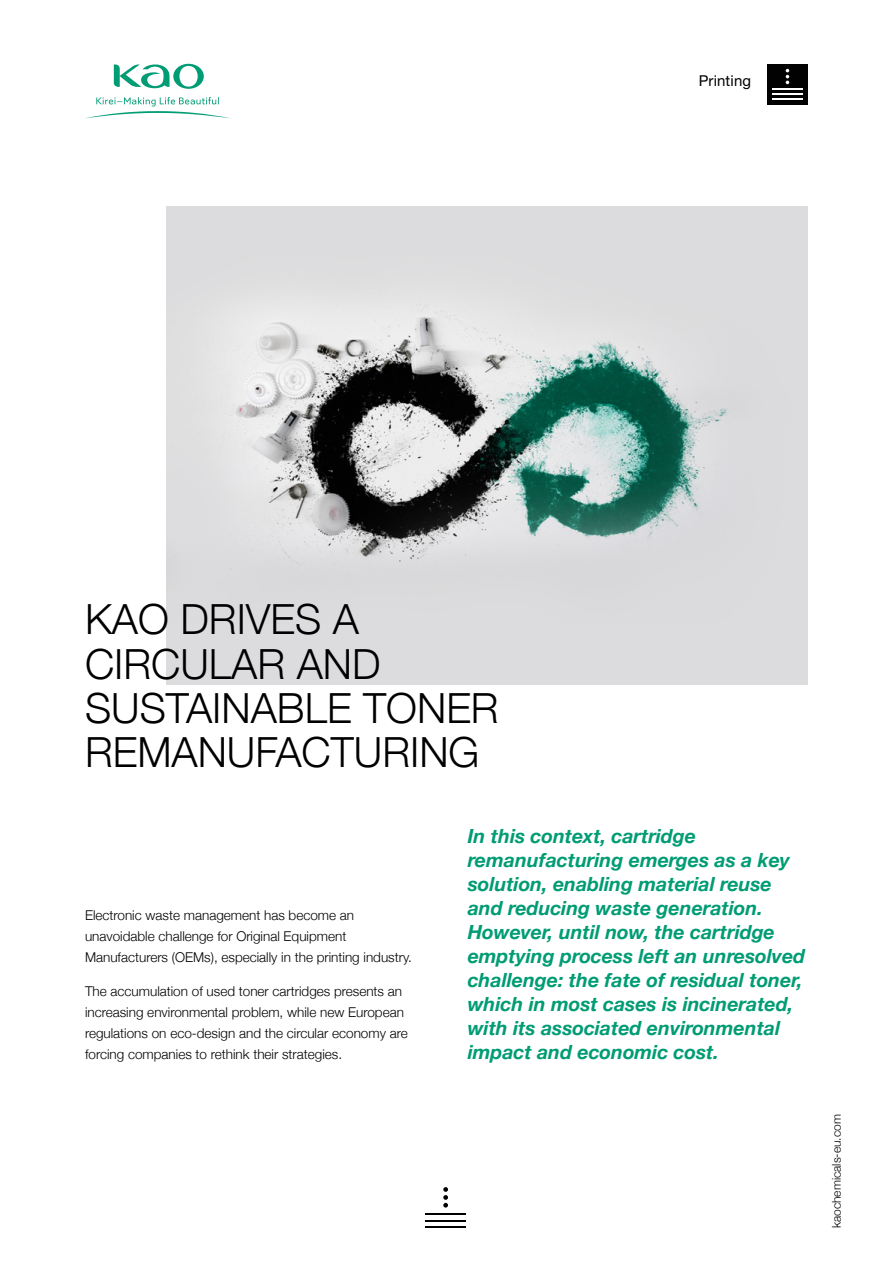
<style>
.page{position:relative;width:893px;height:1263px;background:#fff}
.page>*{position:absolute;margin:0;border:0;box-sizing:border-box;transform-origin:0 0}
.t1{font:300 41.55px/44.4px "Helvetica Neue";color:#000}
.t2{font:italic 700 19.5px/24px "Helvetica Neue";color:#009c74}
.t3{font:15px "Helvetica Neue LT Std";letter-spacing:.01em;color:#000}
.t4{font:300 13.5px/21px "Helvetica Neue";color:#000}
.t5{font:300 12px "Helvetica Neue";color:#000}
</style>
<div class="page">
<img style="left:166px;top:206px;width:642px;height:479px">
<svg style="left:443px;top:1187px;width:5px;height:20px"></svg>
<hr style="left:425px;top:1213px;width:41px;height:1px;background:#000">
<hr style="left:425px;top:1220px;width:41px;height:1px;background:#000">
<hr style="left:425px;top:1226px;width:41px;height:2px;background:#000">
<div style="left:767px;top:64px;width:41px;height:41px;background:#020203"></div>
<svg style="left:786px;top:69px;width:3px;height:15px"></svg>
<hr style="left:772px;top:88px;width:31px;height:1px;background:#fff">
<hr style="left:772px;top:93px;width:31px;height:1px;background:#fff">
<hr style="left:772px;top:98px;width:31px;height:2px;background:#fff">
<svg style="left:114px;top:64px;width:90px;height:25px"></svg>
<svg style="left:86px;top:97px;width:143px;height:21px"></svg>
<p class="t3" style="left:699px;top:72px;width:54px">Printing</p>
<h1 class="t1" style="left:85px;top:594px;width:415px">KAO DRIVES A<br>CIRCULAR AND<br>SUSTAINABLE TONER<br>REMANUFACTURING</h1>
<p class="t4" style="left:85px;top:904px;width:328px">Electronic waste management has become an unavoidable challenge for Original Equipment<br>Manufacturers (OEMs), especially in the printing industry.</p>
<p class="t4" style="left:85px;top:980px;width:324px">The accumulation of used toner cartridges presents an increasing environmental problem, while new European regulations on eco-design and the circular economy are forcing companies to rethink their strategies.</p>
<p class="t2" style="left:468px;top:824px;width:339px">In this context, cartridge remanufacturing emerges as a key solution, enabling material reuse and reducing waste generation.<br>However, until now, the cartridge emptying process left an unresolved challenge: the fate of residual toner, which in most cases is incinerated, with its associated environmental impact and economic cost.</p>
<p class="t5" style="left:827px;top:1228px;width:115px;rotate:-90deg">kaochemicals-eu.com</p>
</div>
